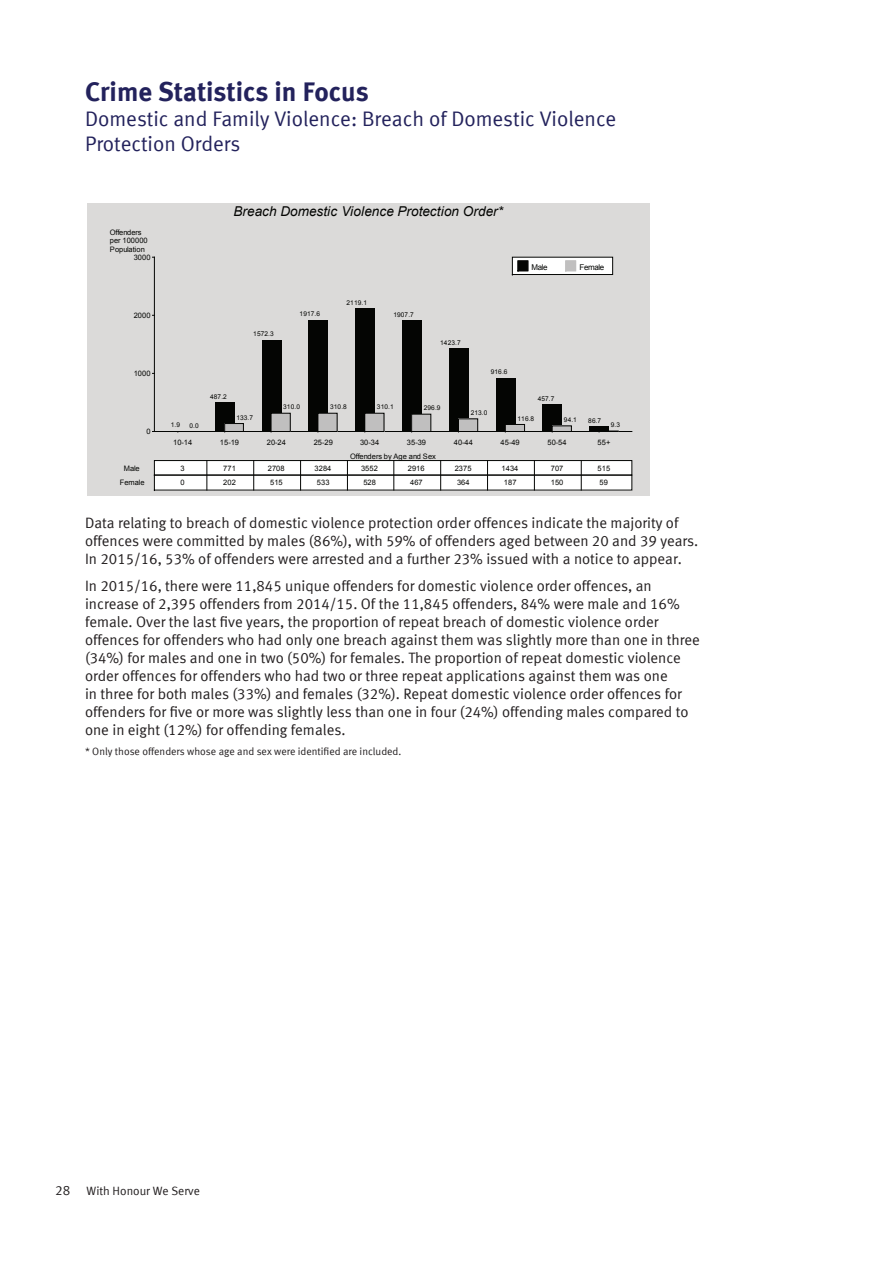
<style>
.page{position:relative;width:893px;height:1263px;background:#fff}
.page>*{position:absolute;margin:0;border:0;box-sizing:border-box;transform-origin:0 0}
.t1{font:27px "Meta Bold CELF";color:#23225c}
.t2{font:21px/25.2px "Meta Normal LF";color:#23225c}
.t3{font:15px/18px "Meta Normal LF";color:#231f20}
.t4{font:italic 13.65px "Arial";letter-spacing:-.005em;color:#040503}
.t5{font:12px "Meta Normal LF";color:#231f20}
.t6{font:10.5px "Meta Normal LF";color:#231f20}
.t7{font:7.95px "Arial";letter-spacing:-.035em;color:#040503}
.t8{font:7.5px/14.5px "Arial";letter-spacing:.005em;color:#040503;text-align:center}
.t9{font:6.6px "Arial";letter-spacing:.015em;color:#040503}
.s1{font-size:13.5px}
</style>
<div class="page">
<div style="left:87px;top:203px;width:562px;height:293px;background:#dbdad9"></div>
<hr style="left:154px;top:257px;width:1px;height:174px;background:#040503">
<hr style="left:154px;top:431px;width:478px;height:1px;background:#040503">
<svg style="left:154px;top:460px;width:478px;height:31px;background:#e0e0e0"></svg>
<hr style="left:207px;top:460px;width:1px;height:30px;background:#040503">
<hr style="left:253px;top:460px;width:1px;height:30px;background:#040503">
<hr style="left:300px;top:460px;width:1px;height:30px;background:#040503">
<hr style="left:347px;top:460px;width:1px;height:30px;background:#040503">
<hr style="left:394px;top:460px;width:1px;height:30px;background:#040503">
<hr style="left:440px;top:460px;width:1px;height:30px;background:#040503">
<hr style="left:487px;top:460px;width:1px;height:30px;background:#040503">
<hr style="left:534px;top:460px;width:1px;height:30px;background:#040503">
<hr style="left:581px;top:460px;width:1px;height:30px;background:#040503">
<svg style="left:153px;top:283px;width:466px;height:149px"></svg>
<svg style="left:512px;top:257px;width:101px;height:18px;background:#cdcdcd"></svg>
<h1 class="t1" style="left:85px;top:74px;width:285px">Crime Statistics in Focus</h1>
<h2 class="t2" style="left:85px;top:106px;width:533px">Domestic and Family Violence: Breach of Domestic Violence<br>Protection Orders</h2>
<p class="t8" style="left:110px;top:228px;width:39px;line-height:8.4px;text-align:left">Offenders per 100000<br>Population</p>
<p class="t8" style="left:134px;top:250px;width:18px">3000</p>
<p class="t8" style="left:134px;top:308px;width:18px">2000</p>
<p class="t8" style="left:134px;top:366px;width:18px">1000</p>
<p class="t4" style="left:234px;top:202px;width:271px">Breach Domestic Violence Protection Order*</p>
<p class="t9" style="left:210px;top:392px;width:18px">487.2</p>
<p class="t9" style="left:253px;top:330px;width:22px">1572.3</p>
<p class="t9" style="left:300px;top:310px;width:22px">1917.6</p>
<p class="t9" style="left:346px;top:298px;width:22px">2119.1</p>
<p class="t9" style="left:393px;top:310px;width:22px">1907.7</p>
<p class="t9" style="left:440px;top:338px;width:22px">1423.7</p>
<p class="t9" style="left:491px;top:368px;width:18px">916.6</p>
<p class="t7" style="left:532px;top:262px;width:18px">Male</p>
<p class="t7" style="left:579px;top:262px;width:27px">Female</p>
<p class="t9" style="left:538px;top:394px;width:18px">457.7</p>
<p class="t9" style="left:330px;top:403px;width:18px">310.8</p>
<p class="t9" style="left:377px;top:403px;width:18px">310.1</p>
<p class="t9" style="left:283px;top:403px;width:18px">310.0</p>
<p class="t9" style="left:424px;top:404px;width:18px">296.9</p>
<p class="t9" style="left:471px;top:408px;width:18px">213.0</p>
<p class="t9" style="left:236px;top:413px;width:18px">133.7</p>
<p class="t9" style="left:517px;top:414px;width:18px">116.8</p>
<p class="t9" style="left:564px;top:415px;width:15px">94.1</p>
<p class="t9" style="left:588px;top:416px;width:15px">86.7</p>
<p class="t9" style="left:611px;top:421px;width:11px">9.3</p>
<p class="t9" style="left:171px;top:421px;width:11px">1.9</p>
<p class="t9" style="left:190px;top:421px;width:11px">0.0</p>
<p class="t8" style="left:181px;top:461px;width:6px;text-align:left">3<br>0</p>
<p class="t8" style="left:146px;top:424px;width:6px">0</p>
<p class="t8" style="left:173px;top:435px;width:21px">10-14</p>
<p class="t8" style="left:220px;top:435px;width:21px">15-19</p>
<p class="t8" style="left:267px;top:435px;width:21px">20-24</p>
<p class="t8" style="left:314px;top:435px;width:21px">25-29</p>
<p class="t8" style="left:360px;top:435px;width:21px">30-34</p>
<p class="t8" style="left:407px;top:435px;width:21px">35-39</p>
<p class="t8" style="left:454px;top:435px;width:21px">40-44</p>
<p class="t8" style="left:501px;top:435px;width:21px">45-49</p>
<p class="t8" style="left:547px;top:435px;width:21px">50-54</p>
<p class="t8" style="left:598px;top:435px;width:14px">55+</p>
<p class="t8" style="left:350px;top:449px;width:87px">Offenders by Age and Sex</p>
<p class="t8" style="left:598px;top:461px;width:14px;text-align:left">515<br>59</p>
<p class="t3" style="left:85px;top:514px;width:615px">Data relating to breach of domestic violence protection order offences indicate the majority of offences were committed by males (86%), with 59% of offenders aged between 20 and 39 years.<br>In 2015/16, 53% of offenders were arrested and a further 23% issued with a notice to appear.</p>
<p class="t3" style="left:85px;top:576px;width:616px">In 2015/16, there were 11,845 unique offenders for domestic violence order offences, an increase of 2,395 offenders from 2014/15. Of the 11,845 offenders, 84% were male and 16% female. Over the last five years, the proportion of repeat breach of domestic violence order offences for offenders who had only one breach against them was slightly more than one in three (34%) for males and one in two (50%) for females. The proportion of repeat domestic violence order offences for offenders who had two or three repeat applications against them was one<br>in three for both males (33%) and females (32%). Repeat domestic violence order offences for offenders for five or more was slightly less than one in four (24%) offending males compared to one in eight (12%) for offending females.</p>
<p class="t6" style="left:85px;top:746px;width:318px">* Only those offenders whose age and sex were identified are included.</p>
<p class="t8" style="left:502px;top:461px;width:18px">1434<br>187</p>
<p class="t8" style="left:551px;top:461px;width:14px;text-align:left">707<br>150</p>
<p class="t8" style="left:223px;top:461px;width:14px;text-align:left">771<br>202</p>
<p class="t8" style="left:268px;top:461px;width:18px">2708<br>515</p>
<p class="t8" style="left:315px;top:461px;width:18px">3284<br>533</p>
<p class="t8" style="left:361px;top:461px;width:18px">3552<br>528</p>
<p class="t8" style="left:408px;top:461px;width:18px">2916<br>467</p>
<p class="t8" style="left:455px;top:461px;width:18px">2375<br>364</p>
<p class="t8" style="left:120px;top:461px;width:26px">Male<br>Female</p>
<p class="t5" style="left:55px;top:1184px;width:146px"><span class="s1">28</span> With Honour We Serve</p>
</div>
